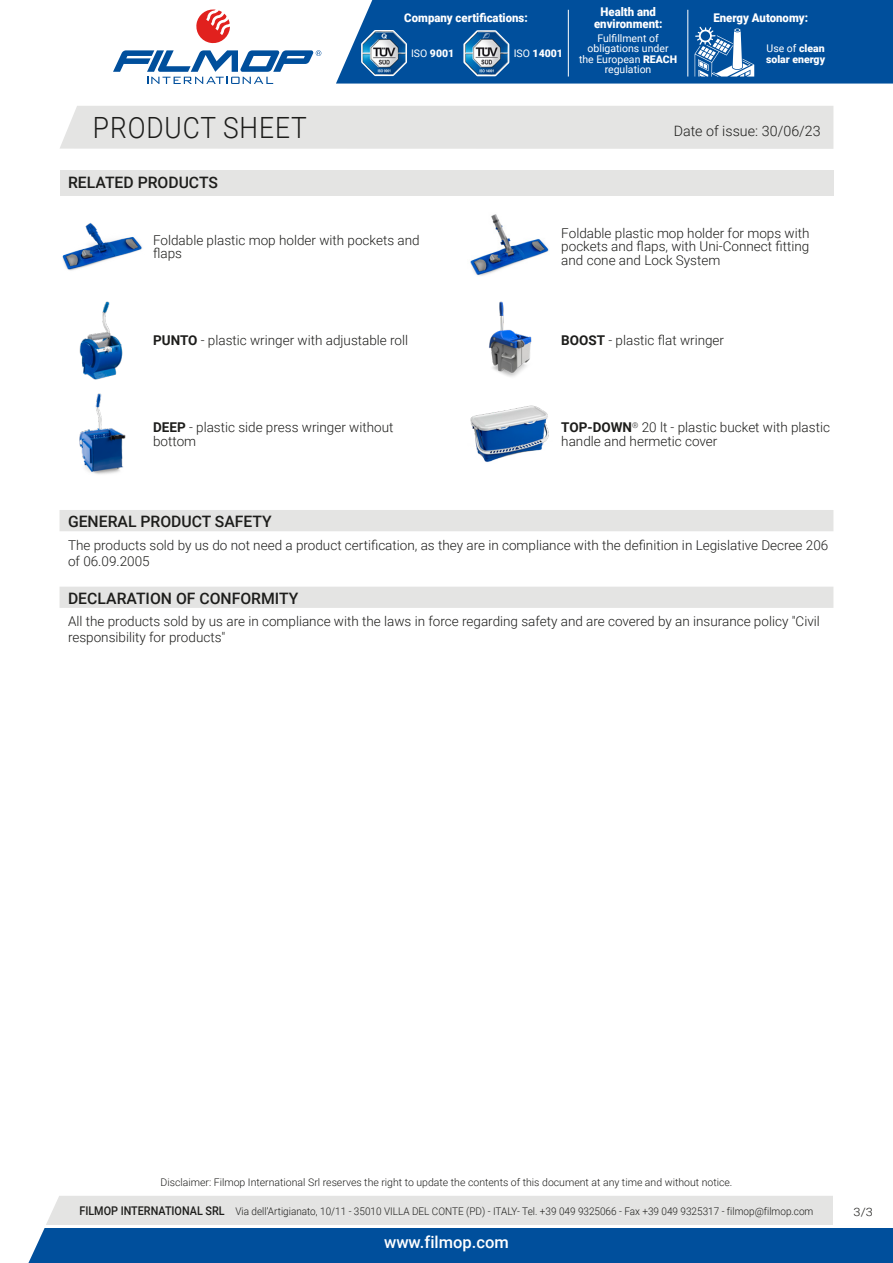
<style>
.page{position:relative;width:893px;height:1263px;background:#fff}
.page>*{position:absolute;margin:0;border:0;box-sizing:border-box;transform-origin:0 0}
.t1{font:300 29.25px "Roboto";letter-spacing:.035em;color:#1d1d1b;scale:.9 1}
.t2{font:500 16.5px "Roboto";color:#fff}
.t3{font:500 15.75px "Roboto";color:#1d1d1b}
.t4{font:300 14.25px "Roboto";color:#1d1d1b}
.t5{font:300 13.5px/13.5px "Roboto";color:#1d1d1b}
.t6{font:900 12px/12px "Roboto";color:#fff;text-align:center;scale:.95 1}
.t7{font:300 11.55px "Roboto";color:#1d1d1b;scale:1.11 1}
.t8{font:300 10.5px "Roboto";color:#1d1d1b;scale:.95 1}
.t9{font:300 10.5px "Roboto";color:#1d1d1b}
.t10{font:10.5px/10.5px "Roboto";color:#fff;text-align:center}
.t11{font:900 10.5px/10.5px "Roboto";color:#fff}
.s1{font-weight:400}
.s2{font-weight:900}
.s3{font-weight:700}
.s4{font-weight:500;font-size:12px}
</style>
<div class="page">
<svg style="left:28px;top:1196px;width:865px;height:67px;background:#6793bc"></svg>
<div style="left:60px;top:106px;width:773px;height:43px;background:#e4e4e3"></div>
<svg style="left:196px;top:10px;width:34px;height:34px"></svg>
<svg style="left:113px;top:50px;width:208px;height:34px"></svg>
<div style="left:336px;top:0;width:557px;height:84px;background:#004f9c"></div>
<svg style="left:462px;top:28px;width:49px;height:50px"></svg>
<img style="left:465px;top:32px;width:43px;height:43px">
<svg style="left:360px;top:28px;width:48px;height:49px"></svg>
<img style="left:362px;top:31px;width:44px;height:44px">
<hr style="left:568px;top:10px;width:1px;height:67px;background:#fff">
<hr style="left:688px;top:10px;width:1px;height:67px;background:#fff">
<svg style="left:695px;top:27px;width:59px;height:50px"></svg>
<div style="left:60px;top:170px;width:773px;height:25px;background:#e4e4e3"></div>
<img style="left:62px;top:223px;width:80px;height:48px">
<img style="left:470px;top:214px;width:79px;height:62px">
<img style="left:79px;top:301px;width:44px;height:79px">
<img style="left:489px;top:301px;width:43px;height:76px">
<img style="left:79px;top:393px;width:47px;height:81px">
<img style="left:470px;top:405px;width:79px;height:57px">
<div style="left:60px;top:510px;width:773px;height:21px;background:#e4e4e3"></div>
<div style="left:60px;top:587px;width:773px;height:21px;background:#e4e4e3"></div>
<hr style="left:45px;top:1225px;width:848px;height:2px;background:#fff">
<div style="left:833px;top:1196px;width:60px;height:31px;background:#fff"></div>
<p class="t6" style="left:404px;top:11px;width:131px">Company certifications:</p>
<p class="t11" style="left:411px;top:48px;width:45px"><span class="s1">ISO</span> 9001</p>
<p class="t11" style="left:514px;top:48px;width:51px"><span class="s1">ISO</span> 14001</p>
<p class="t6" style="left:594px;top:5px;width:73px">Health and environment:</p>
<p class="t10" style="left:579px;top:32px;width:100px">Fulfillment of obligations under the European <span class="s2">REACH </span>regulation</p>
<p class="t6" style="left:713px;top:11px;width:101px">Energy Autonomy:</p>
<p class="t11" style="left:766px;top:43px;width:61px"><span class="s1">Use of</span> clean solar energy</p>
<h1 class="t1" style="left:93px;top:107px;width:239px">PRODUCT SHEET</h1>
<p class="t4" style="left:674px;top:121px;width:148px">Date of issue: 30/06/23</p>
<p class="t3" style="left:68px;top:172px;width:151px">RELATED PRODUCTS</p>
<p class="t5" style="left:153px;top:232px;width:268px">Foldable plastic mop holder with pockets and flaps</p>
<p class="t5" style="left:561px;top:226px;width:250px;text-align:justify">Foldable plastic mop holder for mops with pockets and flaps, with Uni-Connect fitting and cone and Lock System</p>
<p class="t5" style="left:153px;top:333px;width:257px"><span class="s3">PUNTO</span> - plastic wringer with adjustable roll</p>
<p class="t5" style="left:561px;top:333px;width:164px"><span class="s3">BOOST</span> - plastic flat wringer</p>
<p class="t5" style="left:153px;top:420px;width:242px"><span class="s3">DEEP</span> - plastic side press wringer without bottom</p>
<p class="t5" style="left:561px;top:420px;width:270px"><span class="s3">TOP-DOWN</span><sup>®</sup> 20 lt - plastic bucket with plastic handle and hermetic cover</p>
<p class="t3" style="left:68px;top:510px;width:205px">GENERAL PRODUCT SAFETY</p>
<p class="t5" style="left:68px;top:536px;width:762px;line-height:16.2px">The products sold by us do not need a product certification, as they are in compliance with the definition in Legislative Decree 206 of 06.09.2005</p>
<p class="t3" style="left:68px;top:587px;width:232px">DECLARATION OF CONFORMITY</p>
<p class="t5" style="left:68px;top:613px;width:753px;line-height:16.2px">All the products sold by us are in compliance with the laws in force regarding safety and are covered by an insurance policy "Civil responsibility for products"</p>
<p class="t9" style="left:160px;top:1175px;width:573px">Disclaimer: Filmop International Srl reserves the right to update the contents of this document at any time and without notice.</p>
<p class="t8" style="left:79px;top:1204px;width:774px"><span class="s4">FILMOP INTERNATIONAL SRL</span> Via dell’Artigianato, 10/11 - 35010 VILLA DEL CONTE (PD) - ITALY- Tel. +39 049 9325066 - Fax +39 049 9325317 - filmop@filmop.com</p>
<p class="t2" style="left:384px;top:1230px;width:126px">www.filmop.com</p>
<p class="t7" style="left:854px;top:1204px;width:19px">3/3</p>
</div>
